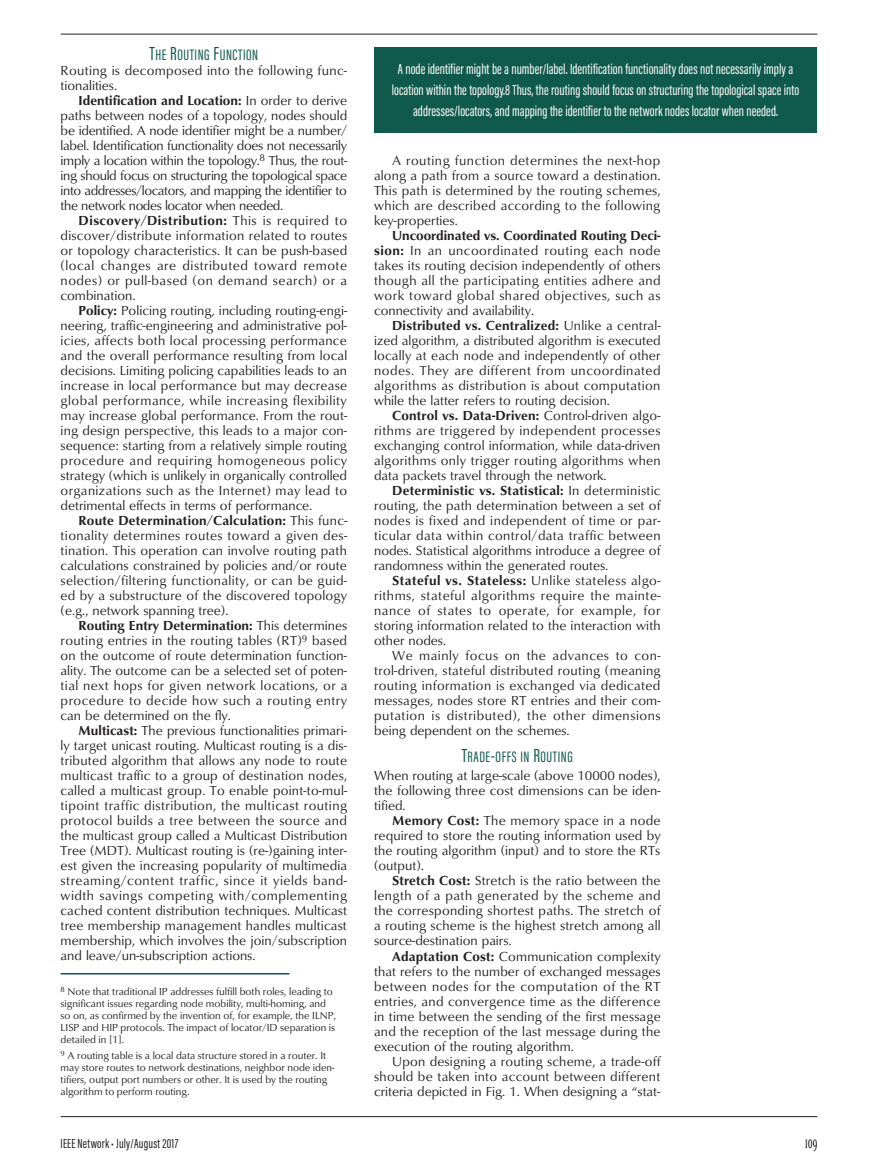
<style>
.page{position:relative;width:878px;height:1175px;background:#fff}
.page>*{position:absolute;margin:0;border:0;box-sizing:border-box;transform-origin:0 0}
.t1{font:16.5px "Matrix II Ext OT Narrow SC800";color:#231f20}
.t2{font:15.6px "Acumin Pro Extra Cond Regular SC800";letter-spacing:.035em;color:#0f594d}
.t3{font:15px/21px "Acumin Pro Extra Cond";color:#fff;text-align:center}
.t4{font:13.5px/15px "Classico URW";color:#231f20;text-align:justify}
.t5{font:13.5px/15px "Classico URW";letter-spacing:.025em;color:#231f20}
.t6{font:13.5px "Acumin Pro Extra Cond";letter-spacing:.015em;color:#231f20}
.t7{font:10.5px/12px "Classico URW";color:#231f20}
.s1{font-size:19.5px}
.s2{font-weight:700}
</style>
<div class="page">
<hr style="left:61px;top:34px;width:756px;height:1px;background:#231f20">
<hr style="left:61px;top:1115px;width:756px;height:1px;background:#231f20">
<div style="left:374px;top:47px;width:442px;height:86px;background:#0f594d"></div>
<hr style="left:61px;top:972px;width:228px;height:2px;background:#0f594d">
<p class="t2" style="left:149px;top:45px;width:110px"><span class="s1">T</span>HE <span class="s1">R</span>OUTING <span class="s1">F</span>UNCTION</p>
<p class="t5" style="left:61px;top:62px;width:288px">Routing is decomposed into the following func&shy;tionalities.</p>
<p class="t4" style="left:61px;top:92px;width:288px;text-indent:18px"><span class="s2">Identification and Location:</span> In order to derive paths between nodes of a topology, nodes should be identified. A node identifier might be a number/ label. Identification functionality does not necessarily imply a location within the topology.<sup>8</sup> Thus, the rout&shy;ing should focus on structuring the topological space into addresses/locators, and mapping the identifier to the network nodes locator when needed.</p>
<p class="t4" style="left:61px;top:212px;width:288px;text-indent:18px"><span class="s2">Discovery/Distribution:</span> This is required to discover/distribute information related to routes or topology characteristics. It can be push-based (local changes are distributed toward remote nodes) or pull-based (on demand search) or a combination.</p>
<p class="t4" style="left:61px;top:302px;width:288px;text-indent:18px"><span class="s2">Policy:</span> Policing routing, including routing-engi&shy;neering, traffic-engineering and administrative pol&shy;icies, affects both local processing performance and the overall performance resulting from local decisions. Limiting policing capabilities leads to an increase in local performance but may decrease global performance, while increasing flexibility may increase global performance. From the rout&shy;ing design perspective, this leads to a major con&shy;sequence: starting from a relatively simple routing procedure and requiring homogeneous policy strategy (which is unlikely in organically controlled organizations such as the Internet) may lead to detrimental effects in terms of performance.</p>
<p class="t4" style="left:61px;top:512px;width:288px;text-indent:18px"><span class="s2">Route Determination/Calculation:</span> This func&shy;tionality determines routes toward a given des&shy;tination. This operation can involve routing path calculations constrained by policies and/or route selection/filtering functionality, or can be guid&shy;ed by a substructure of the discovered topology (e.g., network spanning tree).</p>
<p class="t4" style="left:61px;top:617px;width:288px;text-indent:18px"><span class="s2">Routing Entry Determination:</span> This determines routing entries in the routing tables (RT)<sup>9</sup> based on the outcome of route determination function&shy;ality. The outcome can be a selected set of poten&shy;tial next hops for given network locations, or a procedure to decide how such a routing entry can be determined on the fly.</p>
<p class="t4" style="left:61px;top:722px;width:288px;text-indent:18px"><span class="s2">Multicast:</span> The previous functionalities primari&shy;ly target unicast routing. Multicast routing is a dis&shy;tributed algorithm that allows any node to route multicast traffic to a group of destination nodes, called a multicast group. To enable point-to-mul&shy;tipoint traffic distribution, the multicast routing protocol builds a tree between the source and the multicast group called a Multicast Distribution Tree (MDT). Multicast routing is (re-)gaining inter&shy;est given the increasing popularity of multimedia streaming/content traffic, since it yields band&shy;width savings competing with/complementing cached content distribution techniques. Multicast tree membership management handles multicast membership, which involves the join/subscription and leave/un-subscription actions.</p>
<p class="t7" style="left:61px;top:984px;width:277px"><sup>8</sup> Note that traditional IP addresses fulfill both roles, leading to significant issues regarding node mobility, multi-homing, and so on, as confirmed by the invention of, for example, the ILNP, LISP and HIP protocols. The impact of locator/ID separation is detailed in [1].</p>
<p class="t7" style="left:61px;top:1049px;width:275px"><sup>9</sup> A routing table is a local data structure stored in a router. It may store routes to network destinations, neighbor node iden&shy;tifiers, output port numbers or other. It is used by the routing algorithm to perform routing.</p>
<p class="t3" style="left:391px;top:59px;width:409px">A node identifier might be a number/label. Identification functionality does not necessarily imply a location within the topology.8 Thus, the routing should focus on structuring the topological space into addresses/locators, and mapping the identifier to the network nodes locator when needed.</p>
<p class="t4" style="left:374px;top:152px;width:288px;text-indent:18px">A routing function determines the next-hop along a path from a source toward a destination.<br>This path is determined by the routing schemes, which are described according to the following key-properties.</p>
<p class="t4" style="left:374px;top:227px;width:288px;text-indent:18px"><span class="s2">Uncoordinated vs. Coordinated Routing Deci&shy;sion:</span> In an uncoordinated routing each node takes its routing decision independently of others though all the participating entities adhere and work toward global shared objectives, such as connectivity and availability.</p>
<p class="t4" style="left:374px;top:317px;width:288px;text-indent:18px"><span class="s2">Distributed vs. Centralized:</span> Unlike a central&shy;ized algorithm, a distributed algorithm is executed locally at each node and independently of other nodes. They are different from uncoordinated algorithms as distribution is about computation while the latter refers to routing decision.</p>
<p class="t4" style="left:374px;top:407px;width:288px;text-indent:18px"><span class="s2">Control vs. Data-Driven:</span> Control-driven algo&shy;rithms are triggered by independent processes exchanging control information, while data-driven algorithms only trigger routing algorithms when data packets travel through the network.</p>
<p class="t4" style="left:374px;top:482px;width:288px;text-indent:18px"><span class="s2">Deterministic vs. Statistical:</span> In deterministic routing, the path determination between a set of nodes is fixed and independent of time or par&shy;ticular data within control/data traffic between nodes. Statistical algorithms introduce a degree of randomness within the generated routes.</p>
<p class="t4" style="left:374px;top:572px;width:288px;text-indent:18px"><span class="s2">Stateful vs. Stateless:</span> Unlike stateless algo&shy;rithms, stateful algorithms require the mainte&shy;nance of states to operate, for example, for storing information related to the interaction with other nodes.</p>
<p class="t4" style="left:374px;top:647px;width:288px;text-indent:18px">We mainly focus on the advances to con&shy;trol-driven, stateful distributed routing (meaning routing information is exchanged via dedicated messages, nodes store RT entries and their com&shy;putation is distributed), the other dimensions being dependent on the schemes.</p>
<p class="t2" style="left:461px;top:747px;width:113px"><span class="s1">T</span>RADE<span class="s1">-</span>OFFS IN <span class="s1">R</span>OUTING</p>
<p class="t4" style="left:374px;top:767px;width:288px">When routing at large-scale (above 10000 nodes), the following three cost dimensions can be iden&shy;tified.</p>
<p class="t4" style="left:374px;top:812px;width:288px;text-indent:18px"><span class="s2">Memory Cost:</span> The memory space in a node required to store the routing information used by the routing algorithm (input) and to store the RTs (output).</p>
<p class="t4" style="left:374px;top:872px;width:288px;text-indent:18px"><span class="s2">Stretch Cost:</span> Stretch is the ratio between the length of a path generated by the scheme and the corresponding shortest paths. The stretch of a routing scheme is the highest stretch among all source-destination pairs.</p>
<p class="t4" style="left:374px;top:947px;width:288px;text-indent:18px"><span class="s2">Adaptation Cost:</span> Communication complexity that refers to the number of exchanged messages between nodes for the computation of the RT entries, and convergence time as the difference in time between the sending of the first message and the reception of the last message during the execution of the routing algorithm.</p>
<p class="t4" style="left:374px;top:1052px;width:288px;text-indent:18px">Upon designing a routing scheme, a trade-off should be taken into account between different criteria depicted in Fig. 1. When designing a “stat-</p>
<p class="t6" style="left:61px;top:1134px;width:119px">IEEE Network • July/August 2017</p>
<p class="t1" style="left:804px;top:1131px;width:14px">109</p>
</div>
